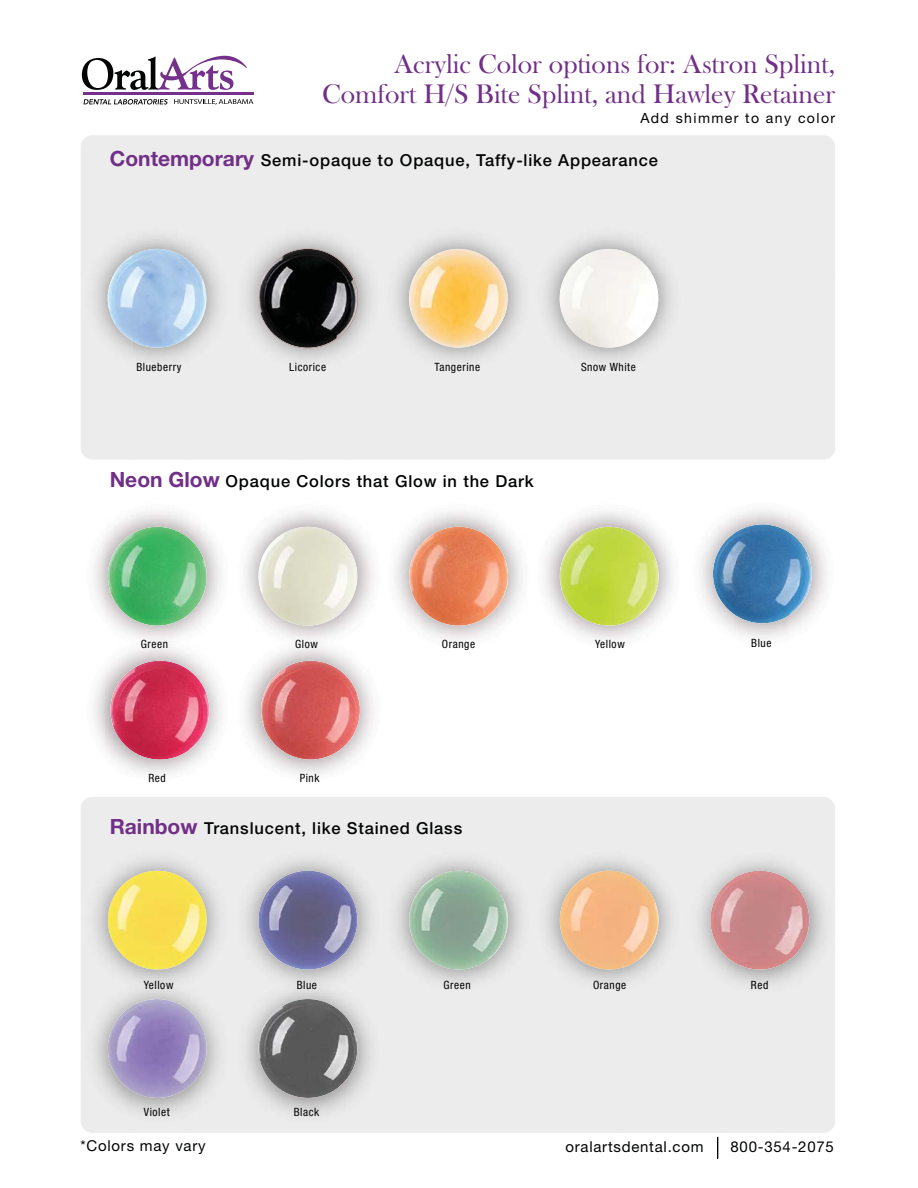
<style>
.page{position:relative;width:918px;height:1188px;background:#fff}
.page>*{position:absolute;margin:0;border:0;box-sizing:border-box;transform-origin:0 0}
.t1{font:27.75px/29.4px "Bask Old Face";color:#712f88;text-align:right}
.t2{font:500 16.5px "Helvetica Neue LT Std";letter-spacing:.05em;color:#020303}
.t3{font:15px "Helvetica Neue LT Std";letter-spacing:.05em;color:#020303}
.t4{font:14.1px "Helvetica Neue LT Std";letter-spacing:.1em;color:#020303}
.t5{font:condensed 11.4px "Helvetica Neue LT Std";letter-spacing:.05em;color:#020303}
.s1{font-weight:700;font-size:21px;color:#712f88}
</style>
<div class="page">
<img style="left:92px;top:459px;width:14px;height:291px">
<img style="left:789px;top:459px;width:38px;height:173px">
<img style="left:106px;top:459px;width:629px;height:316px">
<img style="left:735px;top:459px;width:54px;height:180px">
<svg style="left:717px;top:1137px;width:1px;height:22px"></svg>
<img style="left:258px;top:248px;width:101px;height:101px">
<img style="left:108px;top:249px;width:99px;height:99px;border-radius:50%">
<img style="left:258px;top:249px;width:99px;height:99px;border-radius:50%">
<img style="left:409px;top:249px;width:99px;height:99px;border-radius:50%">
<img style="left:110px;top:661px;width:99px;height:99px;border-radius:50%">
<img style="left:261px;top:661px;width:99px;height:99px;border-radius:50%">
<img style="left:713px;top:524px;width:99px;height:99px;border-radius:50%">
<img style="left:108px;top:999px;width:99px;height:99px;border-radius:50%">
<img style="left:258px;top:999px;width:99px;height:99px;border-radius:50%">
<img style="left:108px;top:527px;width:99px;height:99px;border-radius:50%">
<img style="left:258px;top:527px;width:99px;height:99px;border-radius:50%">
<img style="left:409px;top:527px;width:99px;height:99px;border-radius:50%">
<img style="left:560px;top:527px;width:99px;height:99px;border-radius:50%">
<img style="left:108px;top:871px;width:99px;height:99px;border-radius:50%">
<img style="left:258px;top:871px;width:99px;height:99px;border-radius:50%">
<img style="left:409px;top:871px;width:99px;height:99px;border-radius:50%">
<img style="left:560px;top:871px;width:99px;height:99px;border-radius:50%">
<img style="left:710px;top:871px;width:99px;height:99px;border-radius:50%">
<hr style="left:83px;top:93px;width:171px;height:2px;background:#74308b">
<svg style="left:84px;top:99px;width:84px;height:6px"></svg>
<svg style="left:82px;top:56px;width:165px;height:34px"></svg>
<svg style="left:174px;top:99px;width:79px;height:6px"></svg>
<h1 class="t1" style="left:322px;top:49px;width:515px">Acrylic Color options for: Astron Splint,<br>Comfort H/S Bite Splint, and Hawley Retainer</h1>
<p class="t4" style="left:640px;top:110px;width:196px">Add shimmer to any color</p>
<p class="t2" style="left:110px;top:151px;width:550px"><span class="s1">Contemporary</span> Semi-opaque to Opaque, Taffy-like Appearance</p>
<p class="t5" style="left:136px;top:363px;width:47px">Blueberry</p>
<p class="t5" style="left:289px;top:363px;width:38px">Licorice</p>
<p class="t5" style="left:434px;top:363px;width:47px">Tangerine</p>
<p class="t5" style="left:581px;top:363px;width:56px">Snow White</p>
<p class="t2" style="left:110px;top:471px;width:425px"><span class="s1">Neon Glow</span> Opaque Colors that Glow in the Dark</p>
<p class="t5" style="left:141px;top:640px;width:29px">Green</p>
<p class="t5" style="left:295px;top:640px;width:24px">Glow</p>
<p class="t5" style="left:442px;top:640px;width:35px">Orange</p>
<p class="t5" style="left:595px;top:640px;width:31px">Yellow</p>
<p class="t5" style="left:148px;top:774px;width:19px">Red</p>
<p class="t5" style="left:300px;top:774px;width:21px">Pink</p>
<p class="t2" style="left:110px;top:819px;width:354px"><span class="s1">Rainbow</span> Translucent, like Stained Glass</p>
<p class="t5" style="left:751px;top:639px;width:22px">Blue</p>
<p class="t5" style="left:144px;top:981px;width:31px">Yellow</p>
<p class="t5" style="left:297px;top:981px;width:22px">Blue</p>
<p class="t5" style="left:443px;top:981px;width:29px">Green</p>
<p class="t5" style="left:593px;top:981px;width:35px">Orange</p>
<p class="t5" style="left:751px;top:981px;width:19px">Red</p>
<p class="t5" style="left:144px;top:1108px;width:27px">Violet</p>
<p class="t5" style="left:294px;top:1108px;width:27px">Black</p>
<p class="t3" style="left:81px;top:1138px;width:127px">*Colors may vary</p>
<p class="t3" style="left:566px;top:1138px;width:140px">oralartsdental.com</p>
<p class="t3" style="left:731px;top:1138px;width:105px">800-354-2075</p>
</div>
